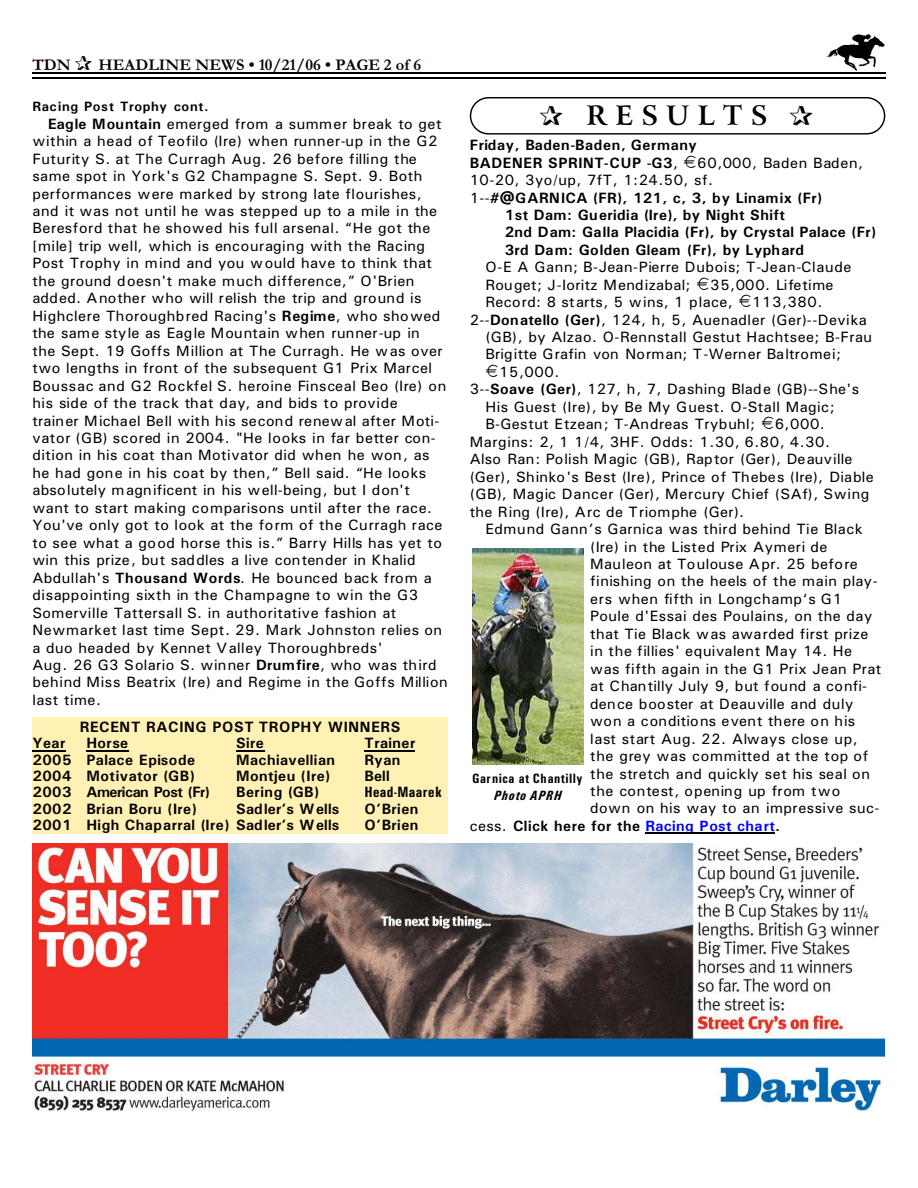
<style>
.page{position:relative;width:918px;height:1188px;background:#fff}
.page>*{position:absolute;margin:0;border:0;box-sizing:border-box;transform-origin:0 0}
.t1{font:700 27px "Arrus BT";letter-spacing:.295em;color:#000}
.t2{font:700 16.5px "Garamond";letter-spacing:.005em;color:#0f0000}
.t3{font:15px/17.4px "Univers";letter-spacing:.03em;color:#000}
.t4{font:700 15px/17.4px "Univers";letter-spacing:.03em;color:#000}
.t5{font:15px "Univers";letter-spacing:.01em;color:#000}
.t6{font:15px "Univers";letter-spacing:.055em;color:#000}
.t7{font:15px "Univers";letter-spacing:.06em;color:#000}
.t8{font:700 15px "Univers";letter-spacing:-.03em;color:#000}
.t9{font:700 15px "Univers";letter-spacing:.01em;color:#000}
.t10{font:700 15px "Univers Condensed";letter-spacing:.025em;color:#000}
.t11{font:700 13.5px "Univers";letter-spacing:.045em;color:#000}
.t12{font:700 13.5px "Univers Condensed";letter-spacing:.025em;color:#000}
.t13{font:italic 700 13.5px "Univers Condensed";letter-spacing:.06em;color:#000}
.s1{color:#001400}
.s2{font-weight:700}
.s3{font-weight:400}
.s4{color:#00f}
</style>
<div class="page">
<img style="left:826px;top:34px;width:59px;height:36px">
<hr style="left:32px;top:72px;width:853px;height:1px;background:#000">
<hr style="left:32px;top:77px;width:853px;height:2px;background:#000">
<div style="left:470px;top:97px;width:415px;height:38px;border:1px solid #000;border-radius:18px"></div>
<hr style="left:645px;top:832px;width:130px;height:2px;background:#000">
<img style="left:32px;top:844px;width:852px;height:267px">
<div style="left:32px;top:717px;width:416px;height:117px;background:#fff0b3"></div>
<hr style="left:32px;top:750px;width:34px;height:1px;background:#000">
<hr style="left:86px;top:750px;width:43px;height:1px;background:#000">
<svg style="left:236px;top:750px;width:28px;height:1px"></svg>
<hr style="left:364px;top:750px;width:51px;height:1px;background:#000">
<img style="left:472px;top:549px;width:111px;height:216px">
<p class="t2" style="left:32px;top:59px;width:40px">TDN</p>
<p class="t2" style="left:98px;top:59px;width:324px">HEADLINE NEWS • 10/21/06 • PAGE 2 of <span class="s1">6</span></p>
<p class="t11" style="left:32px;top:102px;width:178px">Racing Post Trophy cont.</p>
<p class="t3" style="left:32px;top:116px;width:417px;text-indent:16px"><span class="s2">Eagle Mountain</span> emerged from a summer break to get within a head of Teofilo (Ire) when runner-up in the G2<br>Futurity S. at The Curragh Aug. 26 before filling the same spot in York's G2 Champagne S. Sept. 9. Both performances were marked by strong late flourishes, and it was not until he was stepped up to a mile in the Beresford that he showed his full arsenal. “He got the [mile] trip well, which is encouraging with the Racing Post Trophy in mind and you would have to think that the ground doesn't make much difference,” O'Brien added. Another who will relish the trip and ground is Highclere Thoroughbred Racing's <span class="s2">Regime</span>, who showed the same style as Eagle Mountain when runner-up in<br>the Sept. 19 Goffs Million at The Curragh. He was over two lengths in front of the subsequent G1 Prix Marcel Boussac and G2 Rockfel S. heroine Finsceal Beo (Ire) on his side of the track that day, and bids to provide trainer Michael Bell with his second renewal after Moti&shy;vator (GB) scored in 2004. "He looks in far better con&shy;dition in his coat than Motivator did when he won, as he had gone in his coat by then,” Bell said. “He looks absolutely magnificent in his well-being, but I don't want to start making comparisons until after the race.<br>You've only got to look at the form of the Curragh race to see what a good horse this is.” Barry Hills has yet to win this prize, but saddles a live contender in Khalid Abdullah's <span class="s2">Thousand Words</span>. He bounced back from a disappointing sixth in the Champagne to win the G3<br>Somerville Tattersall S. in authoritative fashion at Newmarket last time Sept. 29. Mark Johnston relies on a duo headed by Kennet Valley Thoroughbreds'<br>Aug. 26 G3 Solario S. winner <span class="s2">Drumfire</span>, who was third behind Miss Beatrix (Ire) and Regime in the Goffs Million last time.</p>
<p class="t4" style="left:80px;top:720px;width:322px">RECENT RACING POST TROPHY WINNERS</p>
<p class="t4" style="left:32px;top:736px;width:34px">Year</p>
<p class="t4" style="left:86px;top:736px;width:43px">Horse</p>
<p class="t4" style="left:236px;top:736px;width:29px">Sire</p>
<p class="t4" style="left:364px;top:736px;width:52px">Trainer</p>
<p class="t4" style="left:32px;top:752px;width:164px">2005 Palace Episode</p>
<p class="t4" style="left:236px;top:752px;width:100px">Machiavellian</p>
<p class="t4" style="left:364px;top:752px;width:37px">Ryan</p>
<p class="t4" style="left:32px;top:768px;width:164px">2004 Motivator (GB)</p>
<p class="t4" style="left:236px;top:768px;width:96px">Montjeu (Ire)</p>
<p class="t4" style="left:364px;top:768px;width:27px">Bell</p>
<p class="t8" style="left:32px;top:787px;width:179px">2003 American Post (Fr)</p>
<p class="t4" style="left:236px;top:785px;width:85px">Bering (GB)</p>
<p class="t10" style="left:364px;top:787px;width:79px">Head-Maarek</p>
<p class="t4" style="left:32px;top:801px;width:166px">2002 Brian Boru (Ire)</p>
<p class="t9" style="left:236px;top:803px;width:105px">Sadler’s Wells</p>
<p class="t4" style="left:364px;top:801px;width:55px">O’Brien</p>
<p class="t4" style="left:32px;top:817px;width:308px">2001 High Chaparral (Ire) Sadler’s Wells</p>
<p class="t4" style="left:364px;top:817px;width:55px">O’Brien</p>
<h1 class="t1" style="left:587px;top:105px;width:183px">RESULTS</h1>
<p class="t4" style="left:470px;top:138px;width:229px">Friday, Baden-Baden, Germany<br>BADENER SPRINT-CUP -G3<span class="s3">,</span></p>
<p class="t3" style="left:697px;top:155px;width:167px">60,000, Baden Baden,</p>
<p class="t3" style="left:470px;top:173px;width:245px">10-20, 3yo/up, 7fT, 1:24.50, sf.</p>
<p class="t4" style="left:470px;top:190px;width:354px"><span class="s3">1--</span>#@GARNICA (FR), 121, c, 3, by Linamix (Fr)</p>
<p class="t4" style="left:505px;top:208px;width:282px">1st Dam: Gueridia (Ire), by Night Shift</p>
<p class="t4" style="left:505px;top:225px;width:373px">2nd Dam: Galla Placidia (Fr), by Crystal Palace (Fr)</p>
<p class="t4" style="left:505px;top:242px;width:301px">3rd Dam: Golden Gleam (Fr), by Lyphard</p>
<p class="t3" style="left:485px;top:260px;width:368px">O-E A Gann; B-Jean-Pierre Dubois; T-Jean-Claude<br>Rouget; J-Ioritz Mendizabal;</p>
<p class="t3" style="left:485px;top:277px;width:350px;text-indent:225px">35,000. Lifetime<br>Record: 8 starts, 5 wins, 1 place,</p>
<p class="t3" style="left:752px;top:295px;width:72px">113,380.</p>
<p class="t3" style="left:470px;top:312px;width:399px">2--<span class="s2">Donatello (Ger)</span>, 124, h, 5, Auenadler (Ger)--Devika</p>
<p class="t3" style="left:485px;top:329px;width:388px">(GB), by Alzao. O-Rennstall Gestut Hachtsee; B-Frau</p>
<p class="t5" style="left:485px;top:349px;width:357px">Brigitte Grafin von Norman; T-Werner Baltromei;</p>
<p class="t3" style="left:499px;top:364px;width:62px">15,000.</p>
<p class="t3" style="left:470px;top:382px;width:391px">3--<span class="s2">Soave (Ger)</span>, 127, h, 7, Dashing Blade (GB)--She's</p>
<p class="t3" style="left:485px;top:399px;width:351px">His Guest (Ire), by Be My Guest. O-Stall Magic;</p>
<p class="t3" style="left:485px;top:417px;width:271px">B-Gestut Etzean; T-Andreas Trybuhl;</p>
<p class="t3" style="left:470px;top:417px;width:405px;text-indent:305px">6,000.<br>Margins: 2, 1 1/4, 3HF. Odds: 1.30, 6.80, 4.30.<br>Also Ran: Polish Magic (GB), Raptor (Ger), Deauville (Ger), Shinko's Best (Ire), Prince of Thebes (Ire), Diable (GB), Magic Dancer (Ger), Mercury Chief (SAf), Swing the Ring (Ire), Arc de Triomphe (Ger).</p>
<p class="t3" style="left:485px;top:522px;width:379px">Edmund Gann’s Garnica was third behind Tie Black</p>
<p class="t3" style="left:590px;top:539px;width:239px">(Ire) in the Listed Prix Aymeri de</p>
<p class="t3" style="left:590px;top:556px;width:269px">Mauleon at Toulouse Apr. 25 before</p>
<p class="t3" style="left:590px;top:574px;width:289px">finishing on the heels of the main play-</p>
<p class="t3" style="left:590px;top:591px;width:253px">ers when fifth in Longchamp‘s G1</p>
<p class="t3" style="left:590px;top:609px;width:284px">Poule d'Essai des Poulains, on the day</p>
<p class="t3" style="left:590px;top:626px;width:280px">that Tie Black was awarded first prize</p>
<p class="t6" style="left:590px;top:646px;width:264px">in the fillies' equivalent May 14. He</p>
<p class="t3" style="left:590px;top:661px;width:293px">was fifth again in the G1 Prix Jean Prat</p>
<p class="t5" style="left:590px;top:681px;width:279px">at Chantilly July 9, but found a confi-</p>
<p class="t5" style="left:590px;top:698px;width:265px">dence booster at Deauville and duly</p>
<p class="t5" style="left:590px;top:716px;width:267px">won a conditions event there on his</p>
<p class="t3" style="left:590px;top:731px;width:269px">last start Aug. 22. Always close up,</p>
<p class="t3" style="left:590px;top:749px;width:280px">the grey was committed at the top of</p>
<p class="t3" style="left:590px;top:766px;width:281px">the stretch and quickly set his seal on</p>
<p class="t7" style="left:590px;top:786px;width:252px">the contest, opening up from two</p>
<p class="t3" style="left:590px;top:801px;width:291px">down on his way to an impressive suc-</p>
<p class="t4" style="left:470px;top:818px;width:312px"><span class="s3">cess.</span> Click here for the <span class="s4">Racing Post chart</span>.</p>
<p class="t12" style="left:472px;top:774px;width:112px">Garnica at Chantilly</p>
<p class="t13" style="left:494px;top:790px;width:69px">Photo APRH</p>
</div>
